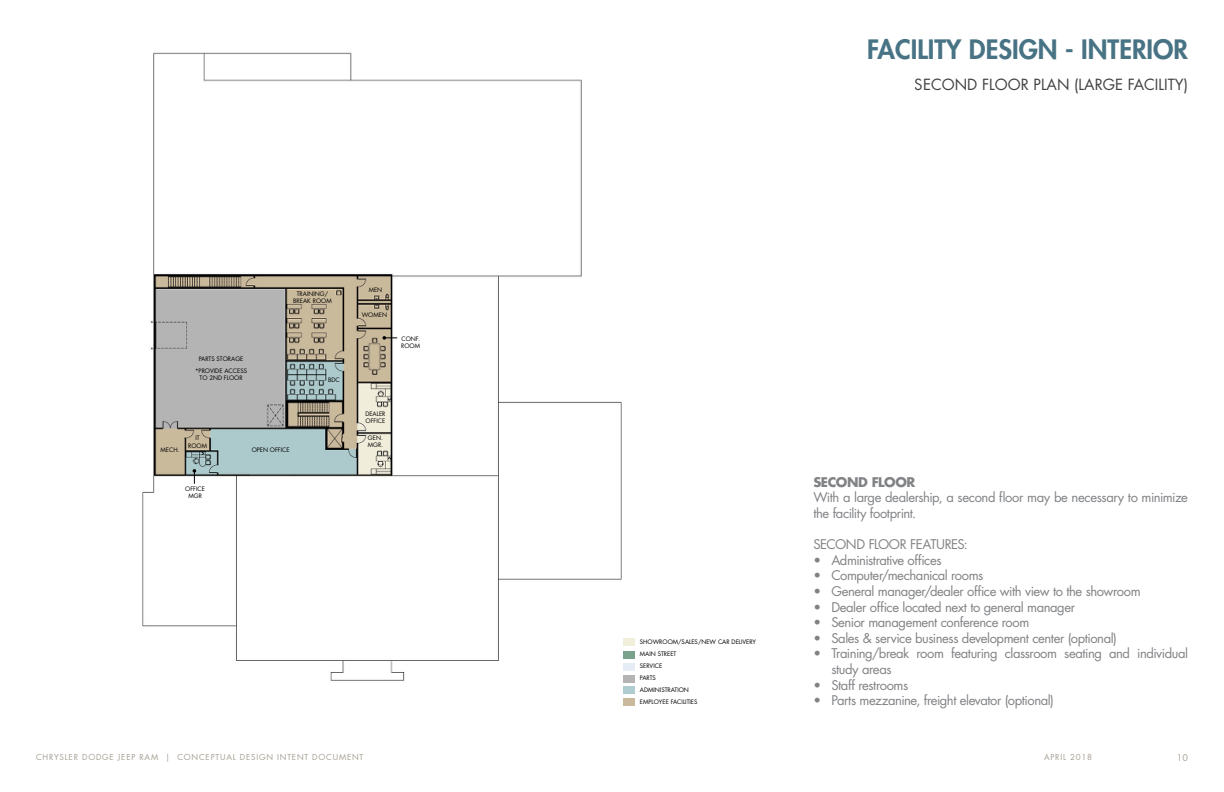
<style>
.page{position:relative;width:1224px;height:792px;background:#fff}
.page>*{position:absolute;margin:0;border:0;box-sizing:border-box;transform-origin:0 0}
.t1{font:800 26px "Futura Std";color:#487384}
.t2{font:15px "Futura Std";color:#000}
.t3{font:13px/15.6px "Futura Std";letter-spacing:-.03em;color:#808285}
.t4{font:700 13px "Futura Std";letter-spacing:-.03em;color:#808285}
.t5{font:9px "Futura Std";color:#887e6e}
.t6{font:8px "Futura Std";letter-spacing:.1em;color:#887e6e}
.t7{font:6px/7.2px "Futura Std";color:#000;text-align:center}
</style>
<div class="page">
<img style="left:142px;top:52px;width:480px;height:629px">
<svg style="left:382px;top:336px;width:15px;height:4px"></svg>
<svg style="left:193px;top:469px;width:3px;height:15px"></svg>
<div style="left:623px;top:638px;width:12px;height:7px;background:#f2eedc"></div>
<div style="left:623px;top:651px;width:12px;height:7px;background:#7ba28d"></div>
<div style="left:623px;top:663px;width:12px;height:7px;background:#e6ecf6"></div>
<div style="left:623px;top:675px;width:12px;height:7px;background:#b4b4b5"></div>
<div style="left:623px;top:687px;width:12px;height:7px;background:#afccce"></div>
<div style="left:623px;top:699px;width:12px;height:7px;background:#caba9d"></div>
<p class="t7" style="left:199px;top:355px;width:46px">PARTS STORAGE</p>
<p class="t7" style="left:195px;top:367px;width:54px">*PROVIDE ACCESS<br>TO 2ND FLOOR</p>
<p class="t7" style="left:293px;top:290px;width:40px">TRAINING/<br>BREAK ROOM</p>
<p class="t7" style="left:328px;top:376px;width:13px">BDC</p>
<p class="t7" style="left:188px;top:435px;width:20px">IT<br>ROOM</p>
<p class="t7" style="left:185px;top:485px;width:21px">OFFICE<br>MGR</p>
<p class="t7" style="left:160px;top:446px;width:21px">MECH.</p>
<p class="t7" style="left:252px;top:446px;width:40px">OPEN OFFICE</p>
<p class="t7" style="left:369px;top:287px;width:15px">MEN</p>
<p class="t7" style="left:362px;top:311px;width:27px">WOMEN</p>
<p class="t7" style="left:401px;top:335px;width:20px;text-align:left">CONF.<br>ROOM</p>
<p class="t7" style="left:365px;top:410px;width:22px;text-align:left">DEALER<br>OFFICE</p>
<p class="t7" style="left:368px;top:434px;width:17px;text-align:left">GEN.<br>MGR.</p>
<h1 class="t1" style="left:867px;top:32px;width:322px">FACILITY DESIGN - INTERIOR</h1>
<p class="t2" style="left:915px;top:75px;width:275px">SECOND FLOOR PLAN (LARGE FACILITY)</p>
<p class="t7" style="left:640px;top:636px;width:118px;line-height:12px;text-align:left">SHOWROOM/SALES/NEW CAR DELIVERY<br>MAIN STREET<br>SERVICE<br>PARTS<br>ADMINISTRATION<br>EMPLOYEE FACILITIES</p>
<p class="t4" style="left:813px;top:473px;width:104px">SECOND FLOOR</p>
<p class="t3" style="left:813px;top:490px;width:376px">With a large dealership, a second floor may be necessary to minimize the facility footprint.</p>
<p class="t3" style="left:813px;top:537px;width:156px">SECOND FLOOR FEATURES:</p>
<p class="t3" style="left:813px;top:552px;width:130px">• Administrative offices</p>
<p class="t3" style="left:813px;top:568px;width:172px">• Computer/mechanical rooms</p>
<p class="t3" style="left:813px;top:584px;width:329px">• General manager/dealer office with view to the showroom</p>
<p class="t3" style="left:813px;top:599px;width:263px">• Dealer office located next to general manager</p>
<p class="t3" style="left:813px;top:615px;width:218px">• Senior management conference room</p>
<p class="t3" style="left:813px;top:630px;width:305px">• Sales &amp; service business development center (optional)</p>
<p class="t3" style="left:831px;top:646px;width:358px;text-indent:-18px">• Training/break room featuring classroom seating and individual study areas</p>
<p class="t3" style="left:813px;top:677px;width:96px">• Staff restrooms</p>
<p class="t3" style="left:813px;top:693px;width:242px">• Parts mezzanine, freight elevator (optional)</p>
<p class="t6" style="left:36px;top:752px;width:329px">CHRYSLER DODGE JEEP RAM | CONCEPTUAL DESIGN INTENT DOCUMENT</p>
<p class="t6" style="left:1044px;top:752px;width:50px">APRIL 2018</p>
<p class="t5" style="left:1176px;top:751px;width:13px">10</p>
</div>
